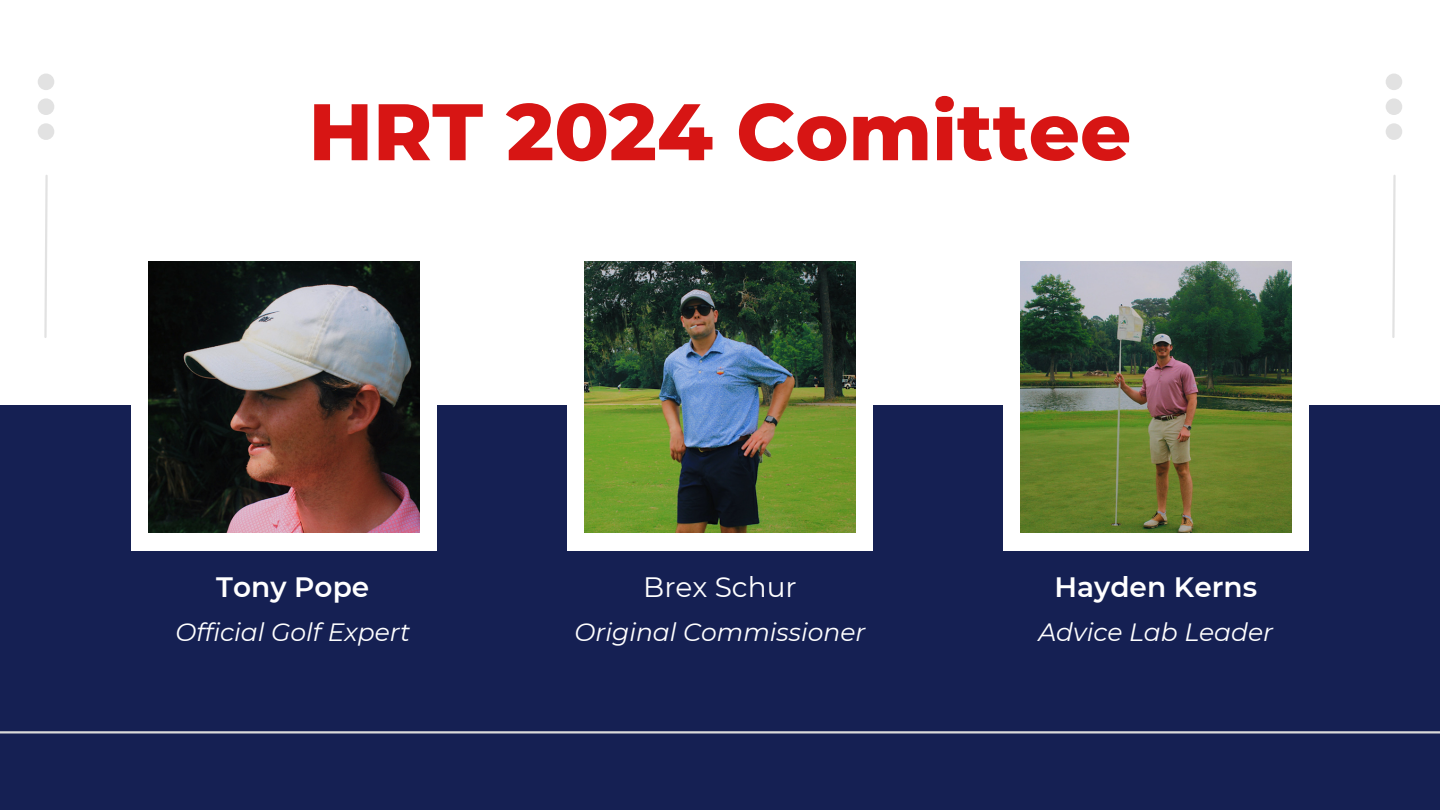
<style>
.page{position:relative;width:1440px;height:810px;background:#fff}
.page>*{position:absolute;margin:0;border:0;box-sizing:border-box;transform-origin:0 0}
.t1{font:800 80px "Montserrat";color:#d71514}
.t2{font:600 28px "Montserrat";color:#fff}
.t3{font:28px "Montserrat";color:#fff}
.t4{font:italic 25px "Montserrat";color:#fff}
</style>
<div class="page">
<div style="left:0;top:405px;width:1440px;height:405px;background:#152053"></div>
<div style="left:567px;top:377px;width:306px;height:174px;background:#fff"></div>
<div style="left:1003px;top:377px;width:306px;height:174px;background:#fff"></div>
<img style="left:584px;top:262px;width:271px;height:271px">
<img style="left:1020px;top:262px;width:271px;height:271px">
<div style="left:131px;top:377px;width:306px;height:174px;background:#fff"></div>
<img style="left:148px;top:262px;width:271px;height:271px">
<hr style="left:0;top:731px;width:1440px;height:3px;background:#d9d9d9">
<svg style="left:38px;top:74px;width:16px;height:66px"></svg>
<svg style="left:1386px;top:74px;width:16px;height:66px"></svg>
<svg style="left:44px;top:175px;width:4px;height:163px"></svg>
<svg style="left:1392px;top:175px;width:4px;height:163px"></svg>
<p class="t1" style="left:309px;top:83px;width:824px">HRT 2024 Comittee</p>
<p class="t2" style="left:216px;top:570px;width:154px">Tony Pope</p>
<p class="t4" style="left:175px;top:617px;width:236px">Official Golf Expert</p>
<h1 class="t3" style="left:643px;top:570px;width:155px">Brex Schur</h1>
<h2 class="t4" style="left:574px;top:617px;width:293px">Original Commissioner</h2>
<p class="t2" style="left:1055px;top:570px;width:204px">Hayden Kerns</p>
<h3 class="t4" style="left:1038px;top:617px;width:236px">Advice Lab Leader</h3>
</div>
